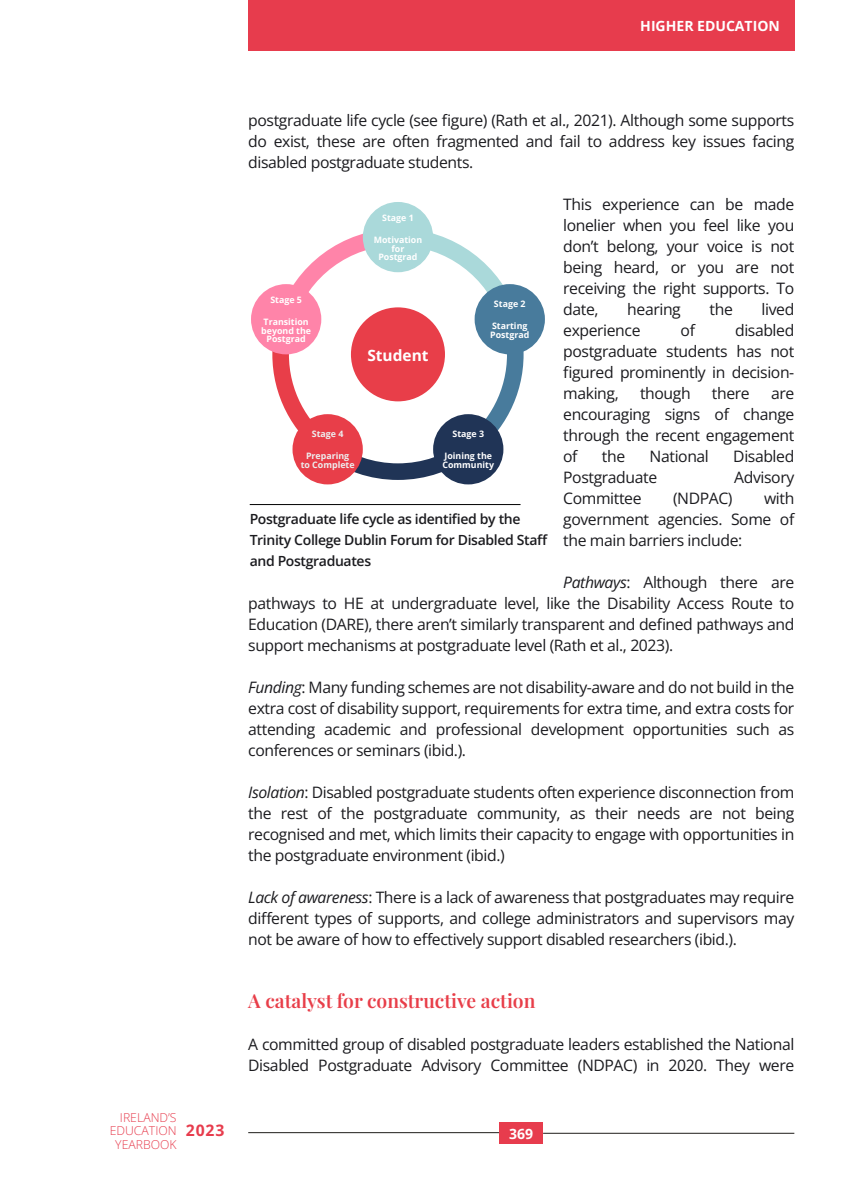
<style>
.page{position:relative;width:844px;height:1191px;background:#fff}
.page>*{position:absolute;margin:0;border:0;box-sizing:border-box;transform-origin:0 0}
.t1{font:600 19.25px "Playfair Display";color:#e83e49}
.t2{font:15.75px "Open Sans";letter-spacing:-.025em;color:#1b1b1f}
.t3{font:700 15.75px "Open Sans";color:#e73c4d}
.t4{font:700 15.4px "Open Sans";color:#fff}
.t5{font:600 14px "Open Sans";letter-spacing:-.025em;color:#1b1b1f}
.t6{font:700 14px "Open Sans";color:#fff}
.t7{font:300 12.25px "Open Sans";color:#e73c4d}
.t8{font:700 8.75px/8.8px "Open Sans";color:#fff;text-align:center}
.t9{font:700 8.75px/8.8px "Open Sans";color:#edeeef;text-align:center}
.s1{font-style:italic}
</style>
<div class="page">
<div style="left:248px;top:0;width:546px;height:50px;background:#e73c4d"></div>
<hr style="left:248px;top:1132px;width:251px;height:1px;background:#1f1d1a">
<hr style="left:543px;top:1133px;width:251px;height:1px;background:#1f1d1a">
<div style="left:499px;top:1122px;width:44px;height:22px;background:#e73c4d"></div>
<svg style="left:265px;top:221px;width:266px;height:264px"></svg>
<div style="left:474px;top:284px;width:70px;height:70px;background:#487b9c;border-radius:50%"></div>
<div style="left:433px;top:414px;width:70px;height:70px;background:#203456;border-radius:50%"></div>
<div style="left:292px;top:414px;width:71px;height:70px;background:#e83e49;border-radius:50%"></div>
<div style="left:251px;top:284px;width:70px;height:70px;background:#ff84a9;border-radius:50%"></div>
<div style="left:351px;top:307px;width:94px;height:94px;background:#e83e49;border-radius:50%"></div>
<div style="left:363px;top:202px;width:70px;height:70px;background:#aad9da;border-radius:50%"></div>
<hr style="left:250px;top:504px;width:270px;height:1px;background:#000">
<p class="t6" style="left:640px;top:16px;width:141px">HIGHER EDUCATION</p>
<p class="t2" style="left:248px;top:109px;width:547px">postgraduate life cycle (see figure) (Rath et al., 2021). Although some supports</p>
<p class="t2" style="left:248px;top:130px;width:547px">do exist, these are often fragmented and fail to address key issues facing</p>
<p class="t2" style="left:248px;top:151px;width:226px">disabled postgraduate students.</p>
<p class="t2" style="left:563px;top:193px;width:232px">This experience can be made</p>
<p class="t2" style="left:563px;top:214px;width:232px">lonelier when you feel like you</p>
<p class="t2" style="left:563px;top:235px;width:232px">don’t belong, your voice is not</p>
<p class="t2" style="left:563px;top:256px;width:232px">being heard, or you are not</p>
<p class="t2" style="left:563px;top:277px;width:232px">receiving the right supports. To</p>
<p class="t2" style="left:563px;top:298px;width:37px">date,</p>
<p class="t2" style="left:627px;top:298px;width:55px">hearing</p>
<p class="t2" style="left:709px;top:298px;width:25px">the</p>
<p class="t2" style="left:761px;top:298px;width:34px">lived</p>
<p class="t2" style="left:563px;top:319px;width:79px">experience</p>
<p class="t2" style="left:680px;top:319px;width:16px">of</p>
<p class="t2" style="left:734px;top:319px;width:61px">disabled</p>
<p class="t2" style="left:563px;top:340px;width:232px">postgraduate students has not</p>
<p class="t2" style="left:563px;top:361px;width:232px">figured prominently in decision-</p>
<p class="t2" style="left:563px;top:382px;width:57px">making,</p>
<p class="t2" style="left:640px;top:382px;width:52px">though</p>
<p class="t2" style="left:711px;top:382px;width:39px">there</p>
<p class="t2" style="left:770px;top:382px;width:25px">are</p>
<p class="t2" style="left:563px;top:403px;width:232px">encouraging signs of change</p>
<p class="t2" style="left:563px;top:424px;width:232px">through the recent engagement</p>
<p class="t2" style="left:563px;top:445px;width:16px">of</p>
<p class="t2" style="left:601px;top:445px;width:25px">the</p>
<p class="t2" style="left:649px;top:445px;width:61px">National</p>
<p class="t2" style="left:733px;top:445px;width:62px">Disabled</p>
<p class="t2" style="left:563px;top:466px;width:95px">Postgraduate</p>
<p class="t2" style="left:734px;top:466px;width:61px">Advisory</p>
<p class="t2" style="left:563px;top:487px;width:80px">Committee</p>
<p class="t2" style="left:672px;top:487px;width:61px">(NDPAC)</p>
<p class="t2" style="left:763px;top:487px;width:32px">with</p>
<p class="t2" style="left:563px;top:508px;width:232px">government agencies. Some of</p>
<p class="t2" style="left:563px;top:529px;width:180px">the main barriers include:</p>
<p class="t2" style="left:563px;top:571px;width:232px"><span class="s1">Pathways</span>: Although there are</p>
<p class="t2" style="left:248px;top:592px;width:547px">pathways to HE at undergraduate level, like the Disability Access Route to</p>
<p class="t2" style="left:248px;top:613px;width:547px">Education (DARE), there aren’t similarly transparent and defined pathways and</p>
<p class="t2" style="left:248px;top:634px;width:426px">support mechanisms at postgraduate level (Rath et al., 2023).</p>
<p class="t2" style="left:248px;top:676px;width:547px"><span class="s1">Funding</span>: Many funding schemes are not disability-aware and do not build in the</p>
<p class="t2" style="left:248px;top:697px;width:547px">extra cost of disability support, requirements for extra time, and extra costs for</p>
<p class="t2" style="left:248px;top:718px;width:547px">attending academic and professional development opportunities such as</p>
<p class="t2" style="left:248px;top:739px;width:219px">conferences or seminars (ibid.).</p>
<p class="t2" style="left:248px;top:781px;width:547px"><span class="s1">Isolation</span>: Disabled postgraduate students often experience disconnection from</p>
<p class="t2" style="left:248px;top:802px;width:547px">the rest of the postgraduate community, as their needs are not being</p>
<p class="t2" style="left:248px;top:823px;width:547px">recognised and met, which limits their capacity to engage with opportunities in</p>
<p class="t2" style="left:248px;top:844px;width:258px">the postgraduate environment (ibid.)</p>
<p class="t2" style="left:248px;top:886px;width:547px"><span class="s1">Lack of awareness</span>: There is a lack of awareness that postgraduates may require</p>
<p class="t2" style="left:248px;top:907px;width:547px">different types of supports, and college administrators and supervisors may</p>
<p class="t2" style="left:248px;top:928px;width:490px">not be aware of how to effectively support disabled researchers (ibid.).</p>
<p class="t8" style="left:382px;top:213px;width:33px">Stage 1</p>
<p class="t8" style="left:373px;top:235px;width:50px">Motivation for<br>Postgrad</p>
<p class="t8" style="left:270px;top:295px;width:33px">Stage 5</p>
<p class="t8" style="left:261px;top:317px;width:51px">Transition beyond the<br>Postgrad</p>
<p class="t8" style="left:494px;top:299px;width:33px">Stage 2</p>
<p class="t8" style="left:490px;top:322px;width:41px;text-align:left">Starting<br>Postgrad</p>
<p class="t4" style="left:367px;top:344px;width:63px">Student</p>
<p class="t9" style="left:312px;top:429px;width:33px">Stage 4</p>
<p class="t9" style="left:300px;top:451px;width:55px">Preparing to Complete</p>
<p class="t8" style="left:452px;top:429px;width:33px">Stage 3</p>
<p class="t8" style="left:442px;top:451px;width:53px;text-align:left">Joining the<br>Community</p>
<p class="t5" style="left:250px;top:509px;width:272px">Postgraduate life cycle as identified by the</p>
<p class="t5" style="left:250px;top:530px;width:300px">Trinity College Dublin Forum for Disabled Staff</p>
<p class="t5" style="left:250px;top:551px;width:123px">and Postgraduates</p>
<p class="t1" style="left:248px;top:987px;width:288px">A catalyst for constructive action</p>
<p class="t2" style="left:248px;top:1033px;width:547px">A committed group of disabled postgraduate leaders established the National</p>
<p class="t2" style="left:248px;top:1054px;width:547px">Disabled Postgraduate Advisory Committee (NDPAC) in 2020. They were</p>
<p class="t7" style="left:120px;top:1108px;width:58px">IRELAND’S</p>
<p class="t7" style="left:110px;top:1122px;width:68px">EDUCATION</p>
<p class="t7" style="left:115px;top:1135px;width:63px">YEARBOOK</p>
<p class="t3" style="left:186px;top:1119px;width:40px">2023</p>
<p class="t6" style="left:509px;top:1123px;width:26px">369</p>
</div>
